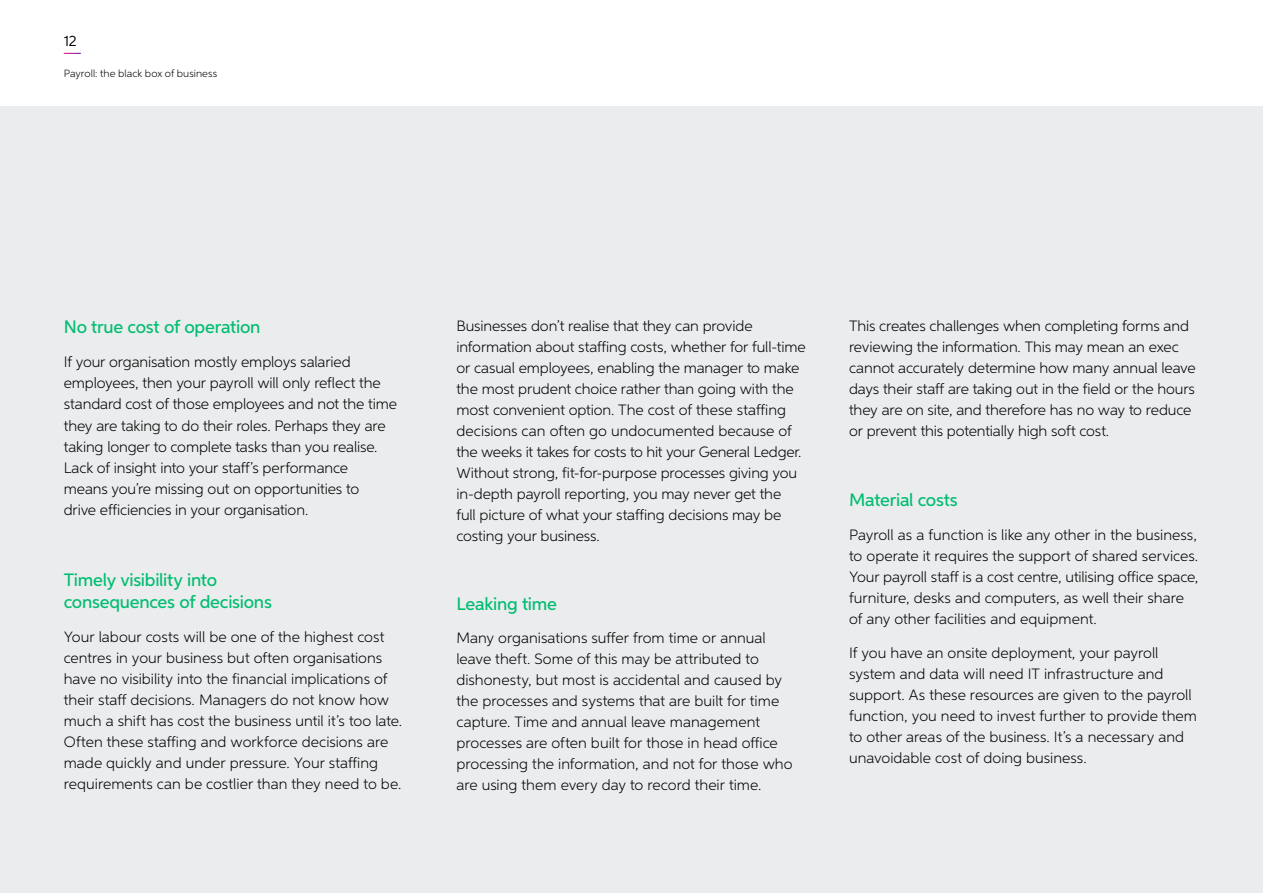
<style>
.page{position:relative;width:1263px;height:893px;background:#fff}
.page>*{position:absolute;margin:0;border:0;box-sizing:border-box;transform-origin:0 0}
.t1{font:500 18.15px "Neutro MYOB";letter-spacing:-.01em;color:#00bd70}
.t2{font:500 18px/22.5px "Neutro MYOB";letter-spacing:-.015em;color:#00bd70}
.t3{font:300 15.15px/21.1px "Neutro MYOB";letter-spacing:-.01em;color:#000}
.t4{font:300 15px/21px "Neutro MYOB";color:#000}
.t5{font:15px "Neutro MYOB";color:#000}
.t6{font:300 10.5px "Neutro MYOB";letter-spacing:.005em;color:#000}
</style>
<div class="page">
<div style="left:0;top:106px;width:1263px;height:787px;background:#eaeced"></div>
<svg style="left:64px;top:53px;width:17px;height:1px"></svg>
<hr style="left:1199px;top:0;width:64px;height:1px;background:#bcbec0">
<hr style="left:806px;top:0;width:43px;height:1px;background:#bcbec0">
<hr style="left:414px;top:0;width:42px;height:1px;background:#bcbec0">
<hr style="left:0;top:0;width:64px;height:1px;background:#bcbec0">
<hr style="left:0;top:489px;width:1px;height:64px;background:#bcbec0">
<hr style="left:0;top:829px;width:1px;height:64px;background:#bcbec0">
<hr style="left:0;top:106px;width:1px;height:64px;background:#bcbec0">
<hr style="left:0;top:170px;width:1px;height:149px;background:#bcbec0">
<hr style="left:0;top:319px;width:1px;height:170px;background:#bcbec0">
<hr style="left:0;top:72px;width:1px;height:35px;background:#bcbec0">
<hr style="left:0;top:27px;width:1px;height:50px;background:#bcbec0">
<hr style="left:0;top:0;width:1px;height:34px;background:#bcbec0">
<p class="t5" style="left:64px;top:31px;width:15px">12</p>
<p class="t6" style="left:64px;top:67px;width:155px">Payroll: the black box of business</p>
<p class="t1" style="left:64px;top:316px;width:198px">No true cost of operation</p>
<p class="t3" style="left:64px;top:351px;width:335px">If your organisation mostly employs salaried employees, then your payroll will only reflect the standard cost of those employees and not the time they are taking to do their roles. Perhaps they are taking longer to complete tasks than you realise.<br>Lack of insight into your staff’s performance<br>means you’re missing out on opportunities to<br>drive efficiencies in your organisation.</p>
<p class="t2" style="left:64px;top:568px;width:210px">Timely visibility into consequences of decisions</p>
<p class="t4" style="left:64px;top:626px;width:340px">Your labour costs will be one of the highest cost centres in your business but often organisations have no visibility into the financial implications of their staff decisions. Managers do not know how much a shift has cost the business until it’s too late.<br>Often these staffing and workforce decisions are made quickly and under pressure. Your staffing requirements can be costlier than they need to be.</p>
<p class="t4" style="left:456px;top:315px;width:351px">Businesses don’t realise that they can provide information about staffing costs, whether for full-time or casual employees, enabling the manager to make the most prudent choice rather than going with the most convenient option. The cost of these staffing decisions can often go undocumented because of the weeks it takes for costs to hit your General Ledger.<br>Without strong, fit-for-purpose processes giving you in-depth payroll reporting, you may never get the<br>full picture of what your staffing decisions may be costing your business.</p>
<p class="t2" style="left:456px;top:592px;width:102px">Leaking time</p>
<p class="t4" style="left:456px;top:627px;width:338px">Many organisations suffer from time or annual leave theft. Some of this may be attributed to dishonesty, but most is accidental and caused by the processes and systems that are built for time capture. Time and annual leave management processes are often built for those in head office processing the information, and not for those who are using them every day to record their time.</p>
<p class="t4" style="left:849px;top:315px;width:348px">This creates challenges when completing forms and reviewing the information. This may mean an exec cannot accurately determine how many annual leave days their staff are taking out in the field or the hours they are on site, and therefore has no way to reduce or prevent this potentially high soft cost.</p>
<p class="t2" style="left:849px;top:489px;width:110px">Material costs</p>
<p class="t4" style="left:849px;top:524px;width:351px">Payroll as a function is like any other in the business, to operate it requires the support of shared services.<br>Your payroll staff is a cost centre, utilising office space, furniture, desks and computers, as well their share of any other facilities and equipment.</p>
<p class="t4" style="left:849px;top:642px;width:349px">If you have an onsite deployment, your payroll system and data will need IT infrastructure and support. As these resources are given to the payroll function, you need to invest further to provide them to other areas of the business. It’s a necessary and unavoidable cost of doing business.</p>
</div>
